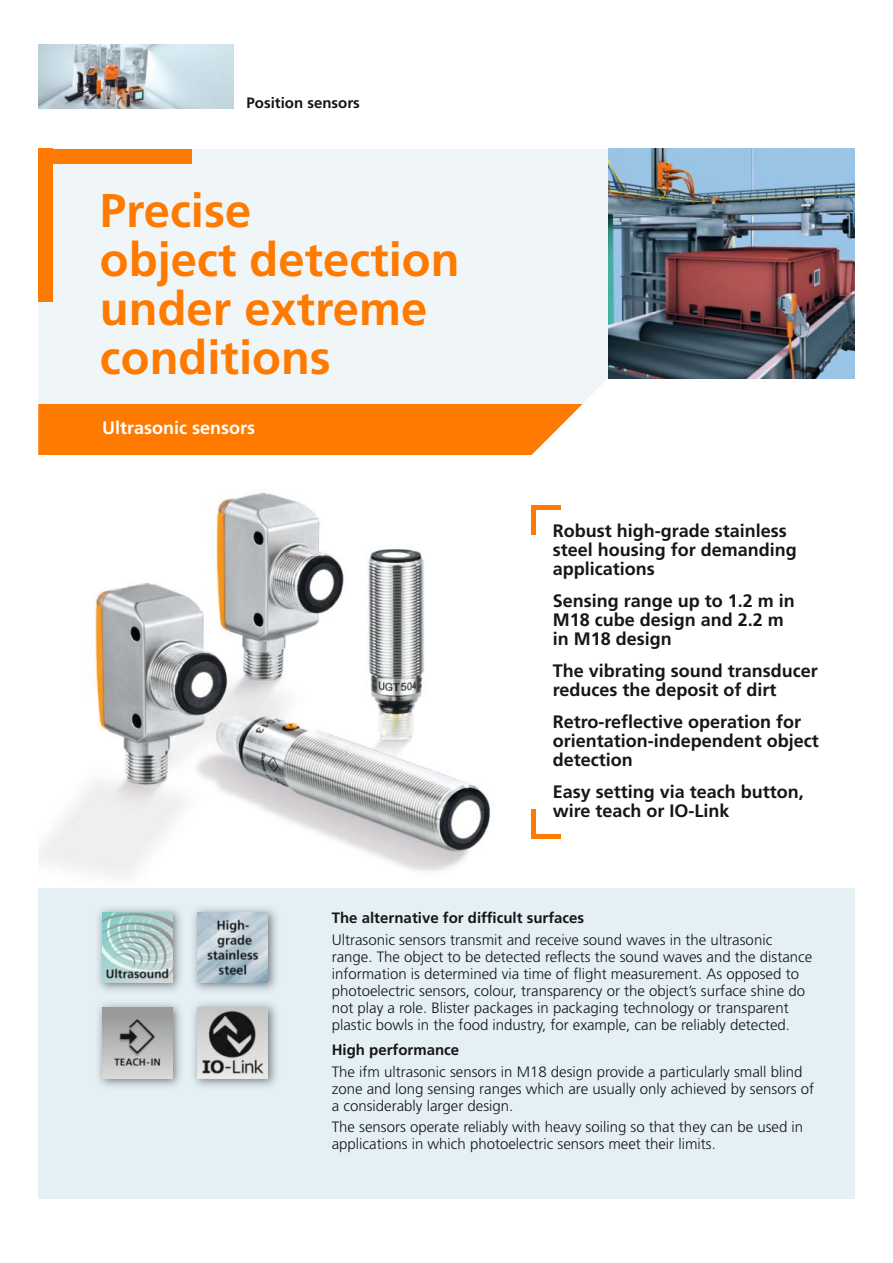
<style>
.page{position:relative;width:893px;height:1263px;background:#fff}
.page>*{position:absolute;margin:0;border:0;box-sizing:border-box;transform-origin:0 0}
.t1{font:700 47.25px/48.9px "Frutiger LT Com";color:#ff7a00}
.t2{font:700 18px/19.2px "Frutiger LT Com";color:#151616}
.t3{font:700 18px "Frutiger LT Com";color:#fff}
.t4{font:300 15px/17px "Frutiger LT Com";color:#151616}
.t5{font:700 15px "Frutiger LT Com";color:#151616}
</style>
<div class="page">
<img style="left:38px;top:492px;width:468px;height:397px">
<div style="left:38px;top:889px;width:817px;height:310px;background:#e5f0f5"></div>
<div style="left:38px;top:149px;width:570px;height:255px;background:#f0f6f8"></div>
<img style="left:608px;top:149px;width:247px;height:229px">
<div style="left:38px;top:404px;width:545px;height:51px;background:#ff7a00"></div>
<div style="left:38px;top:149px;width:153px;height:15px;background:#ff7a00"></div>
<div style="left:38px;top:149px;width:15px;height:153px;background:#ff7a00"></div>
<img style="left:98px;top:908px;width:179px;height:179px">
<img style="left:102px;top:912px;width:70px;height:70px">
<img style="left:188px;top:908px;width:1px;height:179px">
<img style="left:198px;top:912px;width:70px;height:70px">
<img style="left:102px;top:1008px;width:70px;height:70px">
<img style="left:189px;top:998px;width:88px;height:1px">
<img style="left:198px;top:1008px;width:70px;height:70px">
<hr style="left:531px;top:505px;width:30px;height:4px;background:#ff7a00">
<div style="left:531px;top:505px;width:5px;height:30px;background:#ff7a00"></div>
<div style="left:531px;top:834px;width:30px;height:5px;background:#ff7a00"></div>
<div style="left:531px;top:809px;width:5px;height:30px;background:#ff7a00"></div>
<img style="left:38px;top:45px;width:196px;height:63px">
<p class="t5" style="left:247px;top:97px;width:115px">Position sensors</p>
<h1 class="t1" style="left:100px;top:190px;width:361px">Precise<br>object detection under extreme conditions</h1>
<p class="t3" style="left:102px;top:420px;width:154px">Ultrasonic sensors</p>
<p class="t2" style="left:553px;top:522px;width:246px">Robust high-grade stainless steel housing for demanding applications</p>
<p class="t2" style="left:553px;top:592px;width:244px">Sensing range up to 1.2 m in<br>M18 cube design and 2.2 m in M18 design</p>
<p class="t2" style="left:553px;top:662px;width:267px">The vibrating sound transducer reduces the deposit of dirt</p>
<p class="t2" style="left:553px;top:713px;width:268px">Retro-reflective operation for orientation-independent object detection</p>
<p class="t2" style="left:553px;top:784px;width:253px">Easy setting via teach button, wire teach or IO-Link</p>
<p class="t5" style="left:332px;top:912px;width:254px">The alternative for difficult surfaces</p>
<p class="t4" style="left:332px;top:932px;width:482px">Ultrasonic sensors transmit and receive sound waves in the ultrasonic range. The object to be detected reflects the sound waves and the distance information is determined via time of flight measurement. As opposed to photoelectric sensors, colour, transparency or the object’s surface shine do not play a role. Blister packages in packaging technology or transparent plastic bowls in the food industry, for example, can be reliably detected.</p>
<p class="t5" style="left:332px;top:1044px;width:129px">High performance</p>
<p class="t4" style="left:332px;top:1064px;width:484px">The ifm ultrasonic sensors in M18 design provide a particularly small blind zone and long sensing ranges which are usually only achieved by sensors of a considerably larger design.</p>
<p class="t4" style="left:332px;top:1119px;width:473px">The sensors operate reliably with heavy soiling so that they can be used in applications in which photoelectric sensors meet their limits.</p>
</div>
